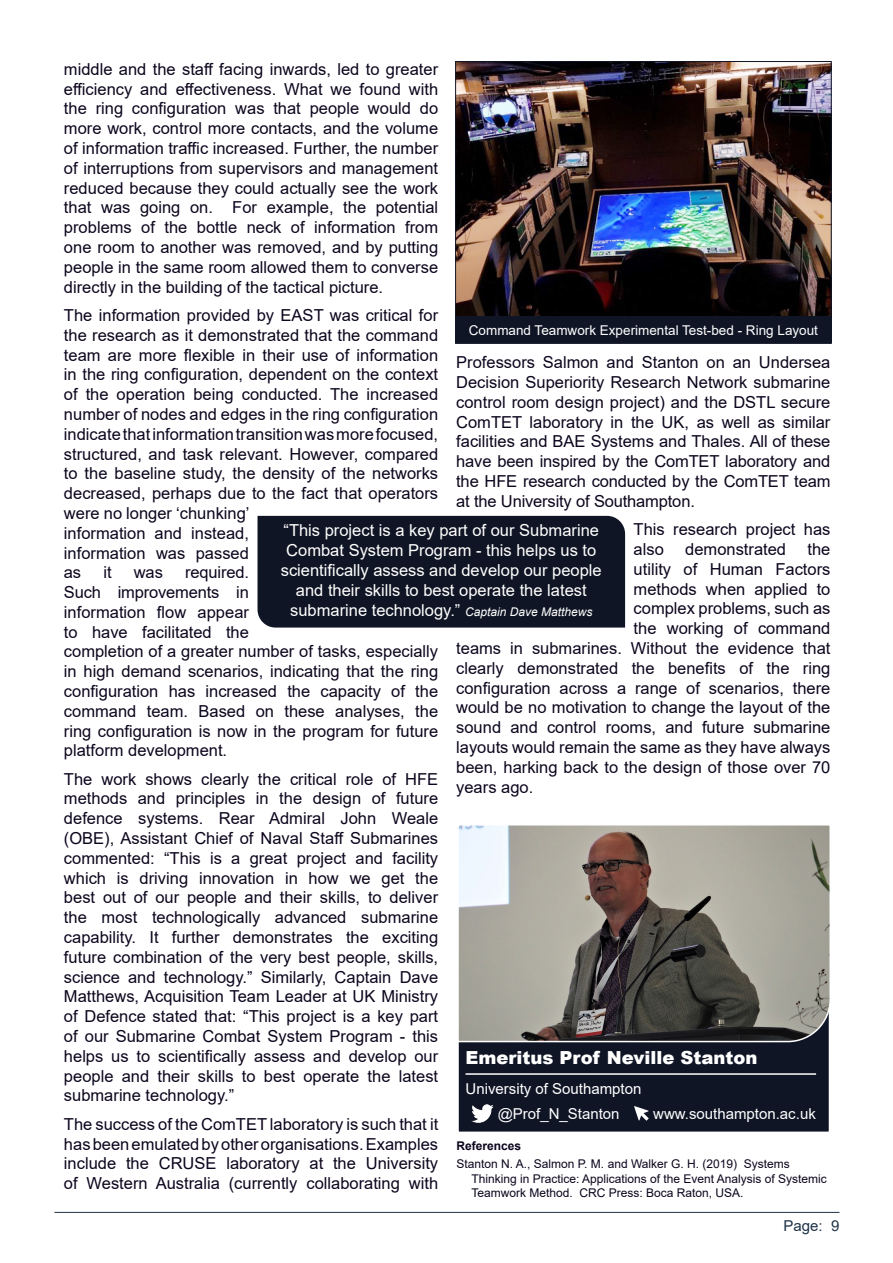
<style>
.page{position:relative;width:893px;height:1263px;background:#fff}
.page>*{position:absolute;margin:0;border:0;box-sizing:border-box;transform-origin:0 0}
.t1{font:900 18px "Arial";color:#fff}
.Newsletter_Paragraph{font:16.5px/19.8px "Arial";color:#0d051d;text-align:justify}
.Quote_BLUE{font:16.5px/19.8px "Arial";color:#fffffd;text-align:center}
.t2{font:15px "Arial";color:#fff}
.t3{font:15px "Arial";color:#1d3348}
.t4{font:13.5px "Arial";color:#fff}
.t5{font:12px/14.4px "Arial";color:#0d051d}
.t6{font:700 12px "Arial";color:#0d051d}
.s1{font-style:italic;font-size:12px}
</style>
<div class="page">
<hr style="left:54px;top:1212px;width:785px;height:1px;background:#1d3348">
<div style="left:457px;top:971px;width:373px;height:162px;background:#101526;border:2px solid #fff"></div>
<hr style="left:465px;top:1073px;width:351px;height:2px;background:#fff">
<img style="left:471px;top:1104px;width:22px;height:18px">
<svg style="left:634px;top:1106px;width:15px;height:15px"></svg>
<svg style="left:457px;top:825px;width:373px;height:218px;background:#8c8981"></svg>
<img style="left:457px;top:63px;width:372px;height:253px">
<div style="left:455px;top:61px;width:376px;height:283px;border:1px solid #101526"></div>
<div style="left:455px;top:316px;width:376px;height:27px;background:#101526"></div>
<div style="left:257px;top:516px;width:368px;height:111px;background:#101526"></div>
<p class="Newsletter_Paragraph" style="left:64px;top:59px;width:376px">middle and the staff facing inwards, led to greater efficiency and effectiveness. What we found with the ring configuration was that people would do more work, control more contacts, and the volume of information traffic increased. Further, the number of interruptions from supervisors and management reduced because they could actually see the work that was going on. For example, the potential problems of the bottle neck of information from one room to another was removed, and by putting people in the same room allowed them to converse directly in the building of the tactical picture.</p>
<p class="Newsletter_Paragraph" style="left:64px;top:305px;width:376px;text-align:left">The information provided by EAST was critical for the research as it demonstrated that the command team are more flexible in their use of information in the ring configuration, dependent on the context of the operation being conducted. The increased number of nodes and edges in the ring configuration indicate that information transition was more focused, structured, and task relevant. However, compared to the baseline study, the density of the networks decreased, perhaps due to the fact that operators were no longer ‘chunking’<br>information and instead,<br>information was passed<br>as</p>
<p class="t4" style="left:469px;top:321px;width:351px">Command Teamwork Experimental Test-bed - Ring Layout</p>
<p class="Newsletter_Paragraph" style="left:456px;top:352px;width:376px">Professors Salmon and Stanton on an Undersea Decision Superiority Research Network submarine control room design project) and the DSTL secure ComTET laboratory in the UK, as well as similar facilities and BAE Systems and Thales. All of these have been inspired by the ComTET laboratory and the HFE research conducted by the ComTET team at the University of Southampton.</p>
<p class="Newsletter_Paragraph" style="left:634px;top:519px;width:198px">This research project has also</p>
<p class="Quote_BLUE" style="left:281px;top:521px;width:322px">“This project is a key part of our Submarine Combat System Program - this helps us to scientifically assess and develop our people and their skills to best operate the latest submarine technology.” <span class="s1">Captain Dave Matthews</span></p>
<p class="Newsletter_Paragraph" style="left:685px;top:539px;width:102px">demonstrated</p>
<p class="Newsletter_Paragraph" style="left:807px;top:539px;width:24px">the</p>
<p class="Newsletter_Paragraph" style="left:634px;top:559px;width:198px">utility of Human Factors</p>
<p class="Newsletter_Paragraph" style="left:634px;top:579px;width:198px">methods when applied to</p>
<p class="Newsletter_Paragraph" style="left:634px;top:598px;width:198px">complex problems, such as</p>
<p class="Newsletter_Paragraph" style="left:634px;top:618px;width:198px">the working of command</p>
<p class="Newsletter_Paragraph" style="left:456px;top:638px;width:376px">teams in submarines. Without the evidence that</p>
<p class="Newsletter_Paragraph" style="left:456px;top:658px;width:376px">clearly demonstrated the benefits of the ring</p>
<p class="Newsletter_Paragraph" style="left:456px;top:678px;width:376px">configuration across a range of scenarios, there</p>
<p class="Newsletter_Paragraph" style="left:456px;top:697px;width:376px">would be no motivation to change the layout of the</p>
<p class="Newsletter_Paragraph" style="left:456px;top:717px;width:376px">sound and control rooms, and future submarine</p>
<p class="Newsletter_Paragraph" style="left:456px;top:737px;width:376px">layouts would remain the same as they have always</p>
<p class="Newsletter_Paragraph" style="left:456px;top:757px;width:376px">been, harking back to the design of those over 70</p>
<p class="Newsletter_Paragraph" style="left:456px;top:777px;width:79px">years ago.</p>
<p class="Newsletter_Paragraph" style="left:64px;top:562px;width:376px;text-align:left;text-indent:121px">required.<br>Such improvements in<br>information flow appear<br>to have facilitated the<br>completion of a greater number of tasks, especially in high demand scenarios, indicating that the ring configuration has increased the capacity of the command team. Based on these analyses, the ring configuration is now in the program for future platform development.</p>
<p class="Newsletter_Paragraph" style="left:64px;top:769px;width:376px">The work shows clearly the critical role of HFE methods and principles in the design of future defence systems. Rear Admiral John Weale (OBE), Assistant Chief of Naval Staff Submarines commented: “This is a great project and facility which is driving innovation in how we get the best out of our people and their skills, to deliver the most technologically advanced submarine capability. It further demonstrates the exciting future combination of the very best people, skills, science and technology.” Similarly, Captain Dave Matthews, Acquisition Team Leader at UK Ministry of Defence stated that: “This project is a key part of our Submarine Combat System Program - this helps us to scientifically assess and develop our people and their skills to best operate the latest submarine technology.”</p>
<p class="Newsletter_Paragraph" style="left:64px;top:1114px;width:376px">The success of the ComTET laboratory is such that it has been emulated by other organisations. Examples include the CRUSE laboratory at the University of Western Australia (currently collaborating with</p>
<p class="Newsletter_Paragraph" style="left:104px;top:562px;width:10px">it</p>
<p class="Newsletter_Paragraph" style="left:134px;top:562px;width:31px">was</p>
<p class="t1" style="left:465px;top:1044px;width:293px">Emeritus Prof Neville Stanton</p>
<p class="t2" style="left:465px;top:1079px;width:177px">University of Southampton</p>
<p class="t2" style="left:498px;top:1103px;width:123px">@Prof_N_Stanton</p>
<p class="t2" style="left:653px;top:1103px;width:164px">www.southampton.ac.uk</p>
<p class="t6" style="left:456px;top:1137px;width:66px">References</p>
<p class="t5" style="left:471px;top:1157px;width:357px;text-indent:-15px">Stanton N. A., Salmon P. M. and Walker G. H. (2019) Systems<br>Thinking in Practice: Applications of the Event Analysis of Systemic<br>Teamwork Method. CRC Press: Boca Raton, USA.</p>
<p class="t3" style="left:784px;top:1216px;width:57px">Page: 9</p>
</div>
